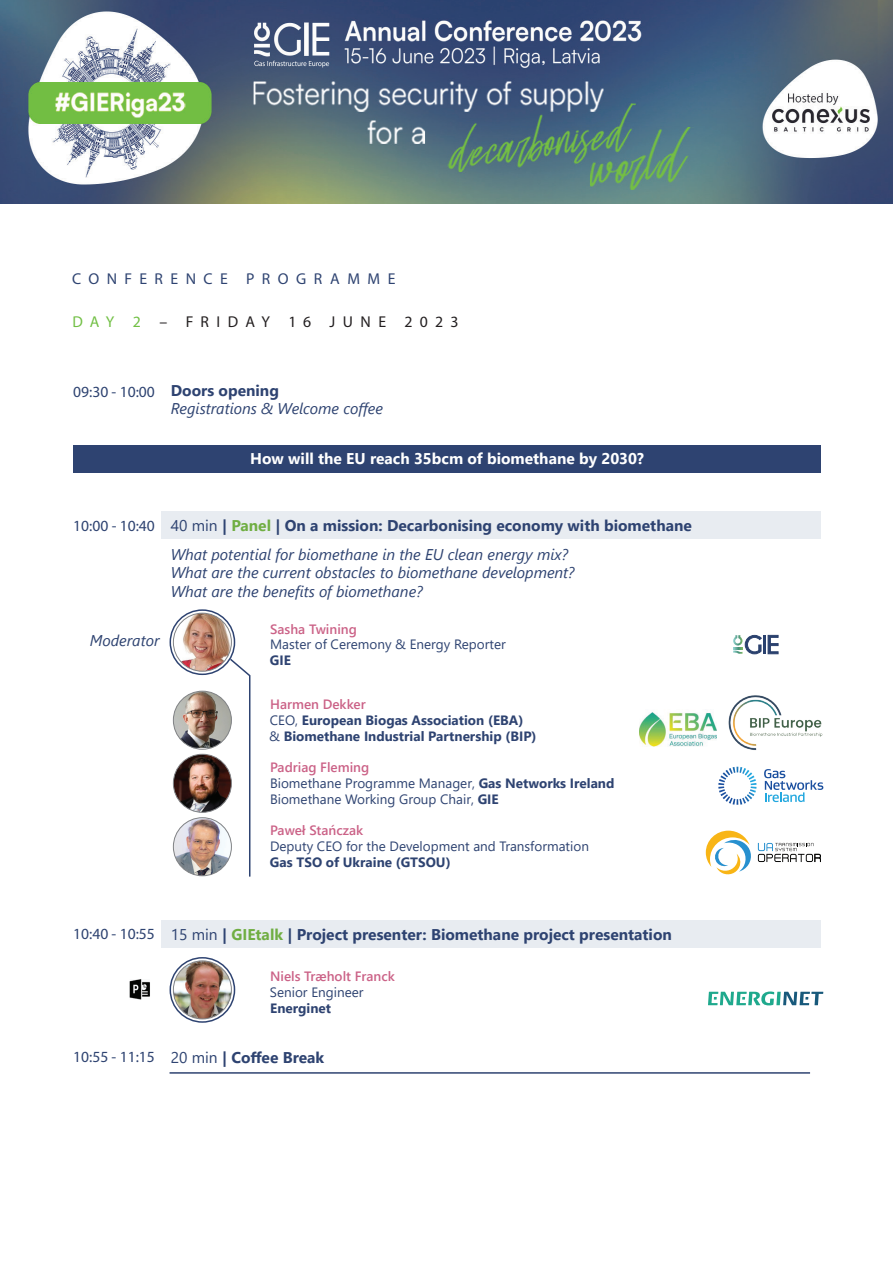
<style>
.page{position:relative;width:893px;height:1263px;background:#fff}
.page>*{position:absolute;margin:0;border:0;box-sizing:border-box;transform-origin:0 0}
.t1{font:15.75px "Myriad Pro";letter-spacing:.46em;color:#231f20}
.t2{font:15.75px "Myriad Pro";letter-spacing:.475em;color:#2e4371}
.t3{font:italic 15.6px/28.2px "Segoe UI";color:#2e4371}
.t4{font:700 15.6px "Segoe UI";color:#2e4371}
.t5{font:15.6px "Myriad Pro";color:#2e4371}
.t6{font:700 15.6px "Segoe UI";color:#fff}
.t7{font:13.5px/16.2px "Segoe UI";color:#2e4371}
.t8{font:700 13.5px/16.2px "Segoe UI";color:#2e4371}
.t9{font:600 13.5px "Segoe UI";color:#cb6287}
.s1{color:#71bf44}
.s2{font-style:normal}
.s3{font-weight:700;font-style:normal}
.s4{font-weight:700;font-style:normal;color:#70ae43}
.s5{font-weight:600;color:#cb6287}
.s6{font-weight:400}
.s7{font-weight:700}
.s8{color:#70ae43}
</style>
<div class="page">
<img style="left:0;top:0;width:893px;height:203px">
<div style="left:161px;top:512px;width:660px;height:27px;background:#e8ecf1"></div>
<div style="left:170px;top:609px;width:65px;height:66px;border:2px solid #2e4371;border-radius:50%"></div>
<div style="left:73px;top:446px;width:748px;height:27px;background:#2e4371"></div>
<img style="left:173px;top:691px;width:55px;height:57px">
<div style="left:173px;top:691px;width:59px;height:58px;border:1px solid #808285;border-radius:50%"></div>
<img style="left:173px;top:754px;width:58px;height:58px;border-radius:29px">
<div style="left:173px;top:754px;width:59px;height:58px;border:1px solid #808285;border-radius:50%"></div>
<img style="left:173px;top:818px;width:58px;height:58px;border-radius:29px">
<div style="left:173px;top:817px;width:59px;height:59px;border:1px solid #808285;border-radius:50%"></div>
<div style="left:161px;top:921px;width:660px;height:27px;background:#e8ecf1"></div>
<img style="left:173px;top:961px;width:58px;height:58px;border-radius:29px">
<div style="left:173px;top:961px;width:59px;height:58px;border:1px solid #808285;border-radius:50%"></div>
<div style="left:170px;top:957px;width:65px;height:66px;border:2px solid #2e4371;border-radius:50%"></div>
<hr style="left:170px;top:1072px;width:640px;height:2px;background:#2e4371">
<svg style="left:768px;top:635px;width:10px;height:19px"></svg>
<hr style="left:763px;top:635px;width:3px;height:19px;background:#29416e">
<svg style="left:733px;top:635px;width:29px;height:19px"></svg>
<img style="left:640px;top:712px;width:76px;height:35px">
<img style="left:728px;top:695px;width:95px;height:55px">
<svg style="left:764px;top:769px;width:59px;height:33px"></svg>
<svg style="left:718px;top:767px;width:38px;height:38px"></svg>
<svg style="left:228px;top:657px;width:23px;height:220px"></svg>
<svg style="left:706px;top:831px;width:115px;height:44px"></svg>
<svg style="left:708px;top:991px;width:115px;height:14px"></svg>
<img style="left:173px;top:613px;width:58px;height:58px;border-radius:29px">
<div style="left:173px;top:613px;width:59px;height:58px;border:1px solid #808285;border-radius:50%"></div>
<img style="left:129px;top:979px;width:21px;height:20px">
<p class="t2" style="left:72px;top:269px;width:325px">CONFERENCE PROGRAMME</p>
<p class="t1" style="left:72px;top:312px;width:388px"><span class="s1">DAY 2</span> – FRIDAY 16 JUNE 2023</p>
<p class="t5" style="left:73px;top:382px;width:83px">09:30 - 10:00</p>
<p class="t4" style="left:171px;top:376px;width:110px">Doors opening</p>
<p class="t3" style="left:171px;top:392px;width:213px">Registrations &amp; Welcome coffee</p>
<p class="t6" style="left:250px;top:444px;width:395px">How will the EU reach 35bcm of biomethane by 2030?</p>
<p class="t5" style="left:73px;top:516px;width:83px">10:00 - 10:40</p>
<p class="t3" style="left:90px;top:624px;width:71px">Moderator</p>
<p class="t3" style="left:171px;top:509px;width:523px"><span class="s2">40 min</span> <span class="s3">|</span> <span class="s4">Panel</span> <span class="s3">| On a mission: Decarbonising economy with biomethane<br></span>What potential for biomethane in the EU clean energy mix?</p>
<p class="t3" style="left:171px;top:561px;width:405px;line-height:18.6px">What are the current obstacles to biomethane development?<br>What are the benefits of biomethane?</p>
<p class="t9" style="left:270px;top:616px;width:88px">Sasha Twining</p>
<p class="t7" style="left:270px;top:635px;width:237px">Master of Ceremony &amp; Energy Reporter</p>
<p class="t8" style="left:270px;top:651px;width:23px">GIE</p>
<p class="t8" style="left:269px;top:694px;width:269px"><span class="s5">Harmen Dekker<br></span><span class="s6">CEO,</span> European Biogas Association (EBA) <span class="s6">&amp;</span> Biomethane Industrial Partnership (BIP)</p>
<p class="t7" style="left:270px;top:757px;width:346px"><span class="s5">Padriag Fleming<br></span>Biomethane Programme Manager, <span class="s7">Gas Networks Ireland<br></span>Biomethane Working Group Chair, <span class="s7">GIE</span></p>
<p class="t9" style="left:270px;top:817px;width:95px">Paweł Stańczak</p>
<p class="t7" style="left:270px;top:837px;width:320px">Deputy CEO for the Development and Transformation</p>
<p class="t8" style="left:270px;top:853px;width:182px">Gas TSO of Ukraine (GTSOU)</p>
<p class="t5" style="left:73px;top:924px;width:83px">10:40 - 10:55</p>
<p class="t5" style="left:73px;top:1047px;width:83px">10:55 - 11:15</p>
<p class="t4" style="left:171px;top:920px;width:503px"><span class="s6">15 min</span> | <span class="s8">GIEtalk</span> | Project presenter: Biomethane project presentation</p>
<p class="t9" style="left:270px;top:964px;width:126px">Niels Træholt Franck</p>
<p class="t7" style="left:270px;top:983px;width:95px">Senior Engineer</p>
<p class="t8" style="left:270px;top:999px;width:62px">Energinet</p>
<p class="t4" style="left:171px;top:1043px;width:155px"><span class="s6">20 min</span> | Coffee Break</p>
</div>
